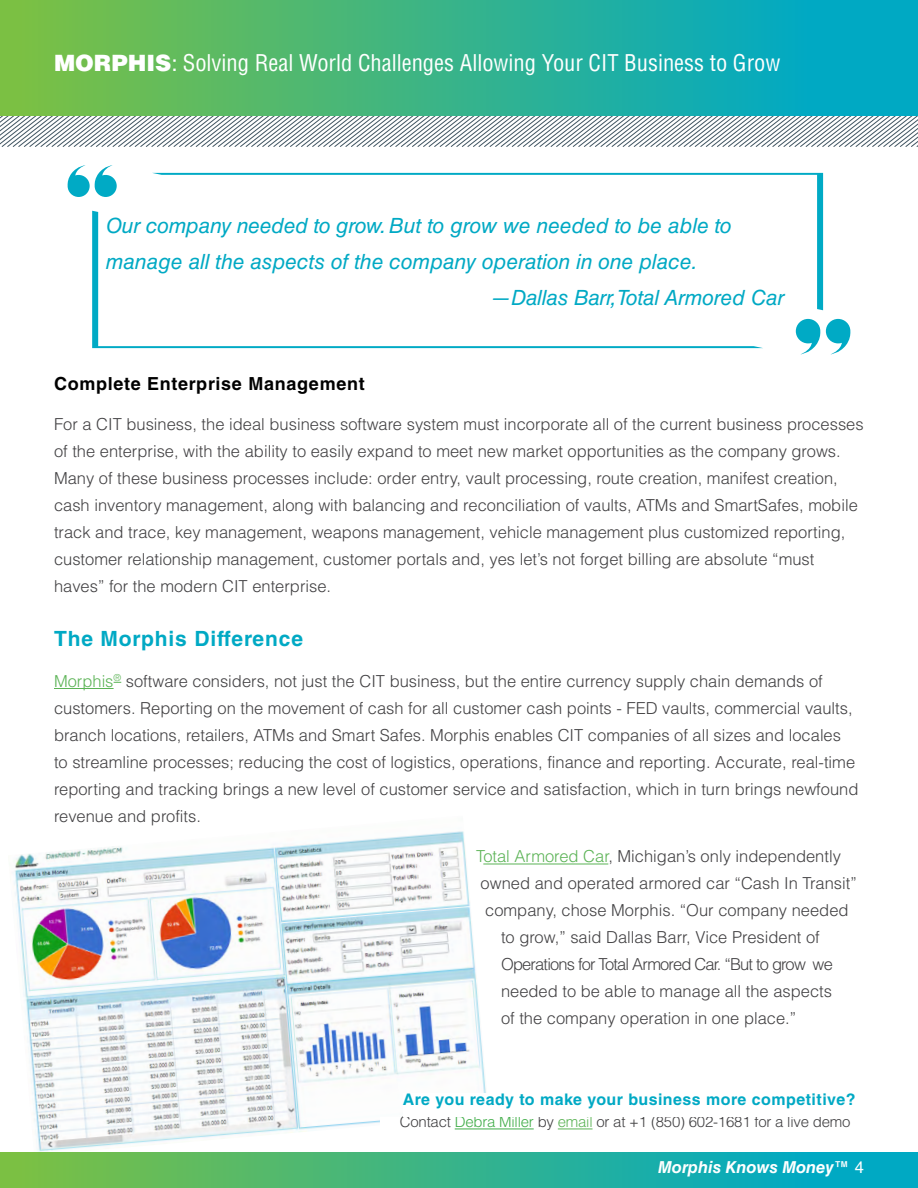
<style>
.page{position:relative;width:918px;height:1188px;background:#fff}
.page>*{position:absolute;margin:0;border:0;box-sizing:border-box;transform-origin:0 0}
.t1{font:condensed 22.5px "Helvetica LT Std";color:#fff}
.t2{font:italic 21px "Helvetica LT Std";color:#00a9c4}
.t3{font:700 21px "Helvetica LT Std";letter-spacing:.04em;color:#00a9c4}
.t4{font:700 18px "Helvetica LT Std";letter-spacing:.04em;color:#000}
.t5{font:300 16.5px/27px "Helvetica LT Std";color:#414042}
.t6{font:300 16.5px "Helvetica LT Std";letter-spacing:-.05em;color:#414042}
.t7{font:italic 700 16.5px "Helvetica LT Std";color:#fff}
.t8{font:700 16.05px "Helvetica LT Std";letter-spacing:.03em;color:#00a9c4}
.t9{font:300 15px "Helvetica LT Std";letter-spacing:-.015em;color:#414042}
.s1{font-weight:900;font-stretch:normal}
.s2{font-stretch:normal}
.s3{color:#5bb355}
.s4{color:#41ad49}
.s5{font-weight:400;font-style:normal}
</style>
<div class="page">
<hr style="left:54px;top:688px;width:60px;height:1px;background:#5bb355">
<hr style="left:483px;top:864px;width:125px;height:1px;background:#5bb355">
<img style="left:14px;top:831px;width:475px;height:321px">
<svg style="left:826px;top:319px;width:24px;height:35px"></svg>
<svg style="left:796px;top:319px;width:24px;height:35px"></svg>
<svg style="left:153px;top:173px;width:670px;height:137px"></svg>
<svg style="left:92px;top:211px;width:671px;height:137px"></svg>
<svg style="left:68px;top:165px;width:49px;height:32px"></svg>
<svg style="left:0;top:116px;width:918px;height:31px"></svg>
<div style="left:0;top:0;width:918px;height:116px;background:linear-gradient(to right,#7cc042,#00a7d1)"></div>
<div style="left:0;top:1152px;width:918px;height:36px;background:linear-gradient(to right,#7cc042,#00a7d1)"></div>
<div style="left:380px;top:1117px;width:484px;height:17px;background:#fff"></div>
<hr style="left:455px;top:1129px;width:79px;height:1px;background:#41ad49">
<hr style="left:558px;top:1129px;width:35px;height:1px;background:#5bb355">
<div style="left:403px;top:1093px;width:460px;height:24px;background:#fff"></div>
<h1 class="t1" style="left:54px;top:48px;width:728px"><span class="s1">MORPHIS</span><span class="s2">:</span> Solving Real World Challenges Allowing Your CIT Business to Grow</h1>
<p class="t2" style="left:106px;top:213px;width:627px">Our company needed to grow. But to grow we needed to be able to</p>
<p class="t2" style="left:106px;top:249px;width:593px">manage all the aspects of the company operation in one place.</p>
<p class="t2" style="left:490px;top:285px;width:296px">—Dallas Barr,Total Armored Car</p>
<p class="t4" style="left:54px;top:373px;width:312px">Complete Enterprise Management</p>
<p class="t5" style="left:54px;top:411px;width:811px">For a CIT business, the ideal business software system must incorporate all of the current business processes of the enterprise, with the ability to easily expand to meet new market opportunities as the company grows.<br>Many of these business processes include: order entry, vault processing, route creation, manifest creation, cash inventory management, along with balancing and reconciliation of vaults, ATMs and SmartSafes, mobile track and trace, key management, weapons management, vehicle management plus customized reporting, customer relationship management, customer portals and, yes let’s not forget billing are absolute “must haves” for the modern CIT enterprise.</p>
<p class="t3" style="left:54px;top:626px;width:251px">The Morphis Difference</p>
<p class="t5" style="left:54px;top:667px;width:806px"><span class="s3">Morphis</span><sup>®</sup> software considers, not just the CIT business, but the entire currency supply chain demands of customers. Reporting on the movement of cash for all customer cash points - FED vaults, commercial vaults, branch locations, retailers, ATMs and Smart Safes. Morphis enables CIT companies of all sizes and locales to streamline processes; reducing the cost of logistics, operations, finance and reporting. Accurate, real-time reporting and tracking brings a new level of customer service and satisfaction, which in turn brings newfound revenue and profits.</p>
<p class="t5" style="left:476px;top:843px;width:366px"><span class="s3">Total Armored Car</span>, Michigan’s only independently</p>
<p class="t5" style="left:481px;top:870px;width:378px">owned and operated armored car “Cash In Transit”</p>
<p class="t5" style="left:485px;top:897px;width:365px">company, chose Morphis. “Our company needed</p>
<p class="t5" style="left:501px;top:924px;width:320px">to grow,” said Dallas Barr, Vice President of</p>
<p class="t6" style="left:501px;top:954px;width:333px">Operations for Total Armored Car. “But to grow we</p>
<p class="t5" style="left:501px;top:978px;width:333px">needed to be able to manage all the aspects</p>
<p class="t5" style="left:501px;top:1005px;width:297px">of the company operation in one place.”</p>
<p class="t8" style="left:403px;top:1089px;width:454px">Are you ready to make your business more competitive?</p>
<p class="t9" style="left:400px;top:1113px;width:452px">Contact <span class="s4">Debra Miller</span> by <span class="s3">email</span> or at +1 (850) 602-1681 for a live demo</p>
<p class="t7" style="left:658px;top:1157px;width:207px">Morphis Knows Money™ <span class="s5">4</span></p>
</div>
